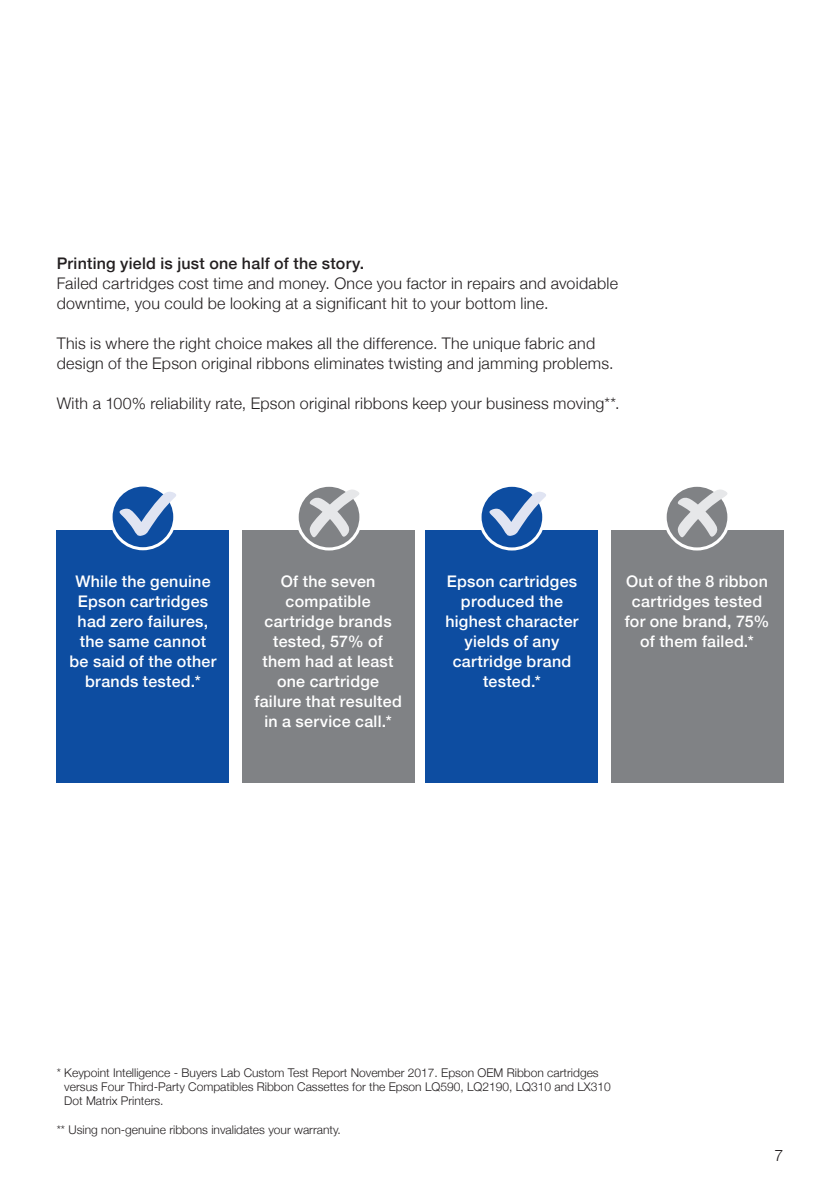
<style>
.page{position:relative;width:840px;height:1191px;background:#fff}
.page>*{position:absolute;margin:0;border:0;box-sizing:border-box;transform-origin:0 0}
.Pull-outs{font:500 16px/20px "Helvetica Neue";letter-spacing:.015em;color:#fff;text-align:center}
.Body{font:300 16px/20px "Helvetica Neue";letter-spacing:.015em;color:#231f20}
.Body-2{font:500 16px "Helvetica Neue";letter-spacing:.015em;color:#231f20}
.Smallprint{font:300 12px/14.4px "Helvetica Neue";color:#231f20}
</style>
<div class="page">
<div style="left:425px;top:530px;width:172px;height:252px;background:#0d4da1"></div>
<svg style="left:481px;top:486px;width:65px;height:64px"></svg>
<div style="left:57px;top:530px;width:172px;height:252px;background:#0d4da1"></div>
<svg style="left:112px;top:486px;width:64px;height:64px"></svg>
<div style="left:610px;top:530px;width:172px;height:252px;background:#808285"></div>
<svg style="left:666px;top:486px;width:62px;height:64px"></svg>
<div style="left:242px;top:530px;width:172px;height:252px;background:#808285"></div>
<svg style="left:298px;top:486px;width:62px;height:64px"></svg>
<p class="Body-2" style="left:57px;top:250px;width:309px">Printing yield is just one half of the story.</p>
<p class="Body" style="left:57px;top:272px;width:562px">Failed cartridges cost time and money. Once you factor in repairs and avoidable downtime, you could be looking at a significant hit to your bottom line.</p>
<p class="Body" style="left:57px;top:332px;width:558px">This is where the right choice makes all the difference. The unique fabric and design of the Epson original ribbons eliminates twisting and jamming problems.</p>
<p class="Body" style="left:57px;top:392px;width:564px">With a 100% reliability rate, Epson original ribbons keep your business moving**.</p>
<p class="Pull-outs" style="left:70px;top:570px;width:148px">While the genuine<br>Epson cartridges had zero failures, the same cannot be said of the other brands tested.*</p>
<p class="Pull-outs" style="left:624px;top:570px;width:146px">Out of the 8 ribbon cartridges tested for one brand, 75% of them failed.*</p>
<p class="Pull-outs" style="left:254px;top:570px;width:149px">Of the seven compatible cartridge brands tested, 57% of them had at least one cartridge failure that resulted in a service call.*</p>
<p class="Pull-outs" style="left:445px;top:570px;width:135px">Epson cartridges produced the highest character yields of any cartridge brand tested.*</p>
<p class="Smallprint" style="left:64px;top:1064px;width:547px;text-indent:-8px">* Keypoint Intelligence - Buyers Lab Custom Test Report November 2017. Epson OEM Ribbon cartridges versus Four Third-Party Compatibles Ribbon Cassettes for the Epson LQ590, LQ2190, LQ310 and LX310<br>Dot Matrix Printers.</p>
<p class="Smallprint" style="left:57px;top:1122px;width:285px">** Using non-genuine ribbons invalidates your warranty.</p>
<p class="Body" style="left:773px;top:1144px;width:10px">7</p>
</div>
